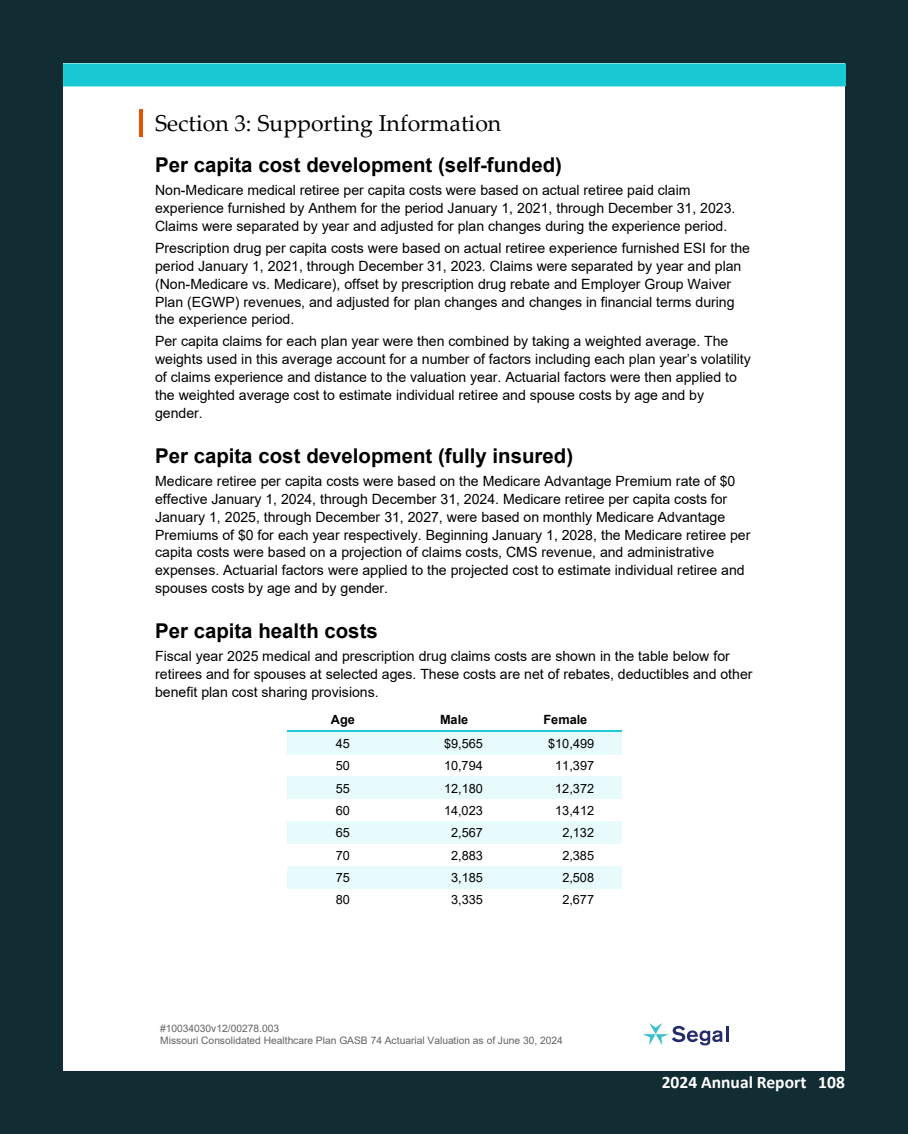
<style>
.page{position:relative;width:908px;height:1134px;background:#fff}
.page>*{position:absolute;margin:0;border:0;box-sizing:border-box;transform-origin:0 0}
.t1{font:22.93px "Palatino Linotype";color:#000}
.t2{font:700 20.47px "Arial";color:#000}
.t3{font:700 17.5px "Calibri";color:#fff}
.t4{font:14.17px/17.8px "Arial";color:#000}
.t5{font:12.78px "Arial";color:#000}
.t6{font:700 12.78px "Arial";color:#000}
.t7{font:10.33px/11.7px "Arial";letter-spacing:-.005em;color:#616365}
</style>
<div class="page">
<div style="left:0;top:0;width:907px;height:1134px;background:#122c33"></div>
<div style="left:63px;top:63px;width:781px;height:1008px;background:#fff"></div>
<hr style="left:139px;top:109px;width:4px;height:28px;background:#e65300">
<hr style="left:725px;top:1026px;width:3px;height:16px;background:#252c6a">
<svg style="left:643px;top:1023px;width:79px;height:22px"></svg>
<div style="left:63px;top:63px;width:782px;height:23px;background:#18c9d3"></div>
<div style="left:287px;top:732px;width:111px;height:22px;background:#e8fbfc"></div>
<div style="left:398px;top:732px;width:112px;height:22px;background:#e8fbfc"></div>
<div style="left:510px;top:732px;width:111px;height:22px;background:#e8fbfc"></div>
<hr style="left:287px;top:730px;width:111px;height:2px;background:#1dcad3">
<hr style="left:400px;top:730px;width:110px;height:2px;background:#1dcad3">
<hr style="left:511px;top:730px;width:110px;height:2px;background:#1dcad3">
<div style="left:287px;top:777px;width:111px;height:22px;background:#e8fbfc"></div>
<div style="left:398px;top:777px;width:112px;height:22px;background:#e8fbfc"></div>
<div style="left:510px;top:777px;width:111px;height:22px;background:#e8fbfc"></div>
<div style="left:287px;top:821px;width:111px;height:23px;background:#e8fbfc"></div>
<div style="left:398px;top:821px;width:112px;height:23px;background:#e8fbfc"></div>
<div style="left:510px;top:821px;width:111px;height:23px;background:#e8fbfc"></div>
<div style="left:287px;top:866px;width:111px;height:23px;background:#e8fbfc"></div>
<div style="left:398px;top:866px;width:112px;height:23px;background:#e8fbfc"></div>
<div style="left:510px;top:866px;width:111px;height:23px;background:#e8fbfc"></div>
<h1 class="t1" style="left:155px;top:107px;width:347px">Section 3: Supporting Information</h1>
<h2 class="t2" style="left:155px;top:151px;width:408px">Per capita cost development (self-funded)</h2>
<p class="t4" style="left:155px;top:181px;width:581px">Non-Medicare medical retiree per capita costs were based on actual retiree paid claim experience furnished by Anthem for the period January 1, 2021, through December 31, 2023.<br>Claims were separated by year and adjusted for plan changes during the experience period.</p>
<p class="t4" style="left:155px;top:239px;width:596px">Prescription drug per capita costs were based on actual retiree experience furnished ESI for the period January 1, 2021, through December 31, 2023. Claims were separated by year and plan (Non-Medicare vs. Medicare), offset by prescription drug rebate and Employer Group Waiver Plan (EGWP) revenues, and adjusted for plan changes and changes in financial terms during the experience period.</p>
<p class="t4" style="left:155px;top:332px;width:597px">Per capita claims for each plan year were then combined by taking a weighted average. The weights used in this average account for a number of factors including each plan year’s volatility of claims experience and distance to the valuation year. Actuarial factors were then applied to the weighted average cost to estimate individual retiree and spouse costs by age and by gender.</p>
<h2 class="t2" style="left:155px;top:441px;width:419px">Per capita cost development (fully insured)</h2>
<p class="t4" style="left:155px;top:472px;width:596px">Medicare retiree per capita costs were based on the Medicare Advantage Premium rate of $0 effective January 1, 2024, through December 31, 2024. Medicare retiree per capita costs for January 1, 2025, through December 31, 2027, were based on monthly Medicare Advantage Premiums of $0 for each year respectively. Beginning January 1, 2028, the Medicare retiree per capita costs were based on a projection of claims costs, CMS revenue, and administrative expenses. Actuarial factors were applied to the projected cost to estimate individual retiree and spouses costs by age and by gender.</p>
<h2 class="t2" style="left:155px;top:617px;width:224px">Per capita health costs</h2>
<p class="t4" style="left:155px;top:647px;width:598px">Fiscal year 2025 medical and prescription drug claims costs are shown in the table below for retirees and for spouses at selected ages. These costs are net of rebates, deductibles and other benefit plan cost sharing provisions.</p>
<p class="t6" style="left:331px;top:710px;width:26px">Age</p>
<p class="t6" style="left:440px;top:710px;width:30px">Male</p>
<p class="t6" style="left:543px;top:710px;width:45px">Female</p>
<p class="t5" style="left:336px;top:735px;width:16px">45</p>
<p class="t5" style="left:444px;top:735px;width:40px">$9,565</p>
<p class="t5" style="left:548px;top:735px;width:47px">$10,499</p>
<p class="t5" style="left:336px;top:757px;width:16px">50</p>
<p class="t5" style="left:444px;top:757px;width:40px">10,794</p>
<p class="t5" style="left:555px;top:757px;width:40px">11,397</p>
<p class="t5" style="left:336px;top:779px;width:16px">55</p>
<p class="t5" style="left:444px;top:779px;width:40px">12,180</p>
<p class="t5" style="left:555px;top:779px;width:40px">12,372</p>
<p class="t5" style="left:336px;top:802px;width:16px">60</p>
<p class="t5" style="left:444px;top:802px;width:40px">14,023</p>
<p class="t5" style="left:555px;top:802px;width:40px">13,412</p>
<p class="t5" style="left:336px;top:824px;width:16px">65</p>
<p class="t5" style="left:451px;top:824px;width:33px">2,567</p>
<p class="t5" style="left:562px;top:824px;width:33px">2,132</p>
<p class="t5" style="left:336px;top:846px;width:16px">70</p>
<p class="t5" style="left:451px;top:846px;width:33px">2,883</p>
<p class="t5" style="left:562px;top:846px;width:33px">2,385</p>
<p class="t5" style="left:336px;top:869px;width:16px">75</p>
<p class="t5" style="left:451px;top:869px;width:33px">3,185</p>
<p class="t5" style="left:562px;top:869px;width:33px">2,508</p>
<p class="t5" style="left:336px;top:891px;width:16px">80</p>
<p class="t5" style="left:451px;top:891px;width:33px">3,335</p>
<p class="t5" style="left:562px;top:891px;width:33px">2,677</p>
<p class="t7" style="left:160px;top:1022px;width:404px">#10034030v12/00278.003<br>Missouri Consolidated Healthcare Plan GASB 74 Actuarial Valuation as of June 30, 2024</p>
<p class="t3" style="left:661px;top:1069px;width:185px">2024 Annual Report 108</p>
</div>
